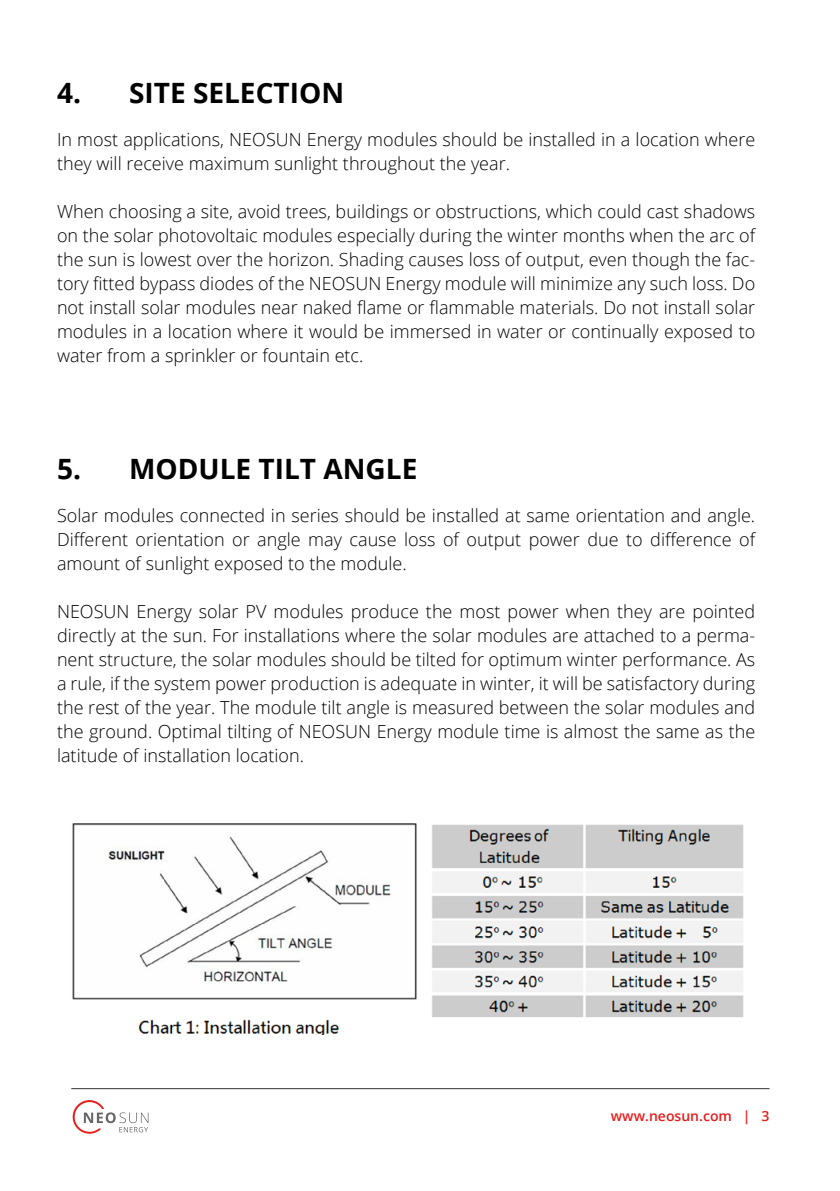
<style>
.page{position:relative;width:840px;height:1191px;background:#fff}
.page>*{position:absolute;margin:0;border:0;box-sizing:border-box;transform-origin:0 0}
.t1{font:700 28px "Open Sans";color:#000}
.t2{font:300 18px/24px "Open Sans";color:#000;text-align:justify}
.t3{font:600 14px "Open Sans";color:#e61d1d}
</style>
<div class="page">
<svg style="left:73px;top:1100px;width:75px;height:33px"></svg>
<hr style="left:71px;top:1088px;width:698px;height:1px;background:#333">
<img style="left:72px;top:823px;width:672px;height:211px">
<h1 class="t1" style="left:57px;top:73px;width:288px">4. SITE SELECTION</h1>
<p class="t2" style="left:57px;top:127px;width:699px">In most applications, NEOSUN Energy modules should be installed in a location where they will receive maximum sunlight throughout the year.</p>
<p class="t2" style="left:57px;top:199px;width:699px">When choosing a site, avoid trees, buildings or obstructions, which could cast shadows on the solar photovoltaic modules especially during the winter months when the arc of the sun is lowest over the horizon. Shading causes loss of output, even though the fac&shy;tory fitted bypass diodes of the NEOSUN Energy module will minimize any such loss. Do not install solar modules near naked flame or flammable materials. Do not install solar modules in a location where it would be immersed in water or continually exposed to water from a sprinkler or fountain etc.</p>
<h1 class="t1" style="left:57px;top:449px;width:361px">5. MODULE TILT ANGLE</h1>
<p class="t2" style="left:57px;top:502px;width:699px">Solar modules connected in series should be installed at same orientation and angle.<br>Different orientation or angle may cause loss of output power due to difference of amount of sunlight exposed to the module.</p>
<p class="t2" style="left:57px;top:598px;width:699px">NEOSUN Energy solar PV modules produce the most power when they are pointed directly at the sun. For installations where the solar modules are attached to a perma&shy;nent structure, the solar modules should be tilted for optimum winter performance. As a rule, if the system power production is adequate in winter, it will be satisfactory during the rest of the year. The module tilt angle is measured between the solar modules and the ground. Optimal tilting of NEOSUN Energy module time is almost the same as the latitude of installation location.</p>
<p class="t3" style="left:610px;top:1106px;width:160px">www.neosun.com | 3</p>
</div>
